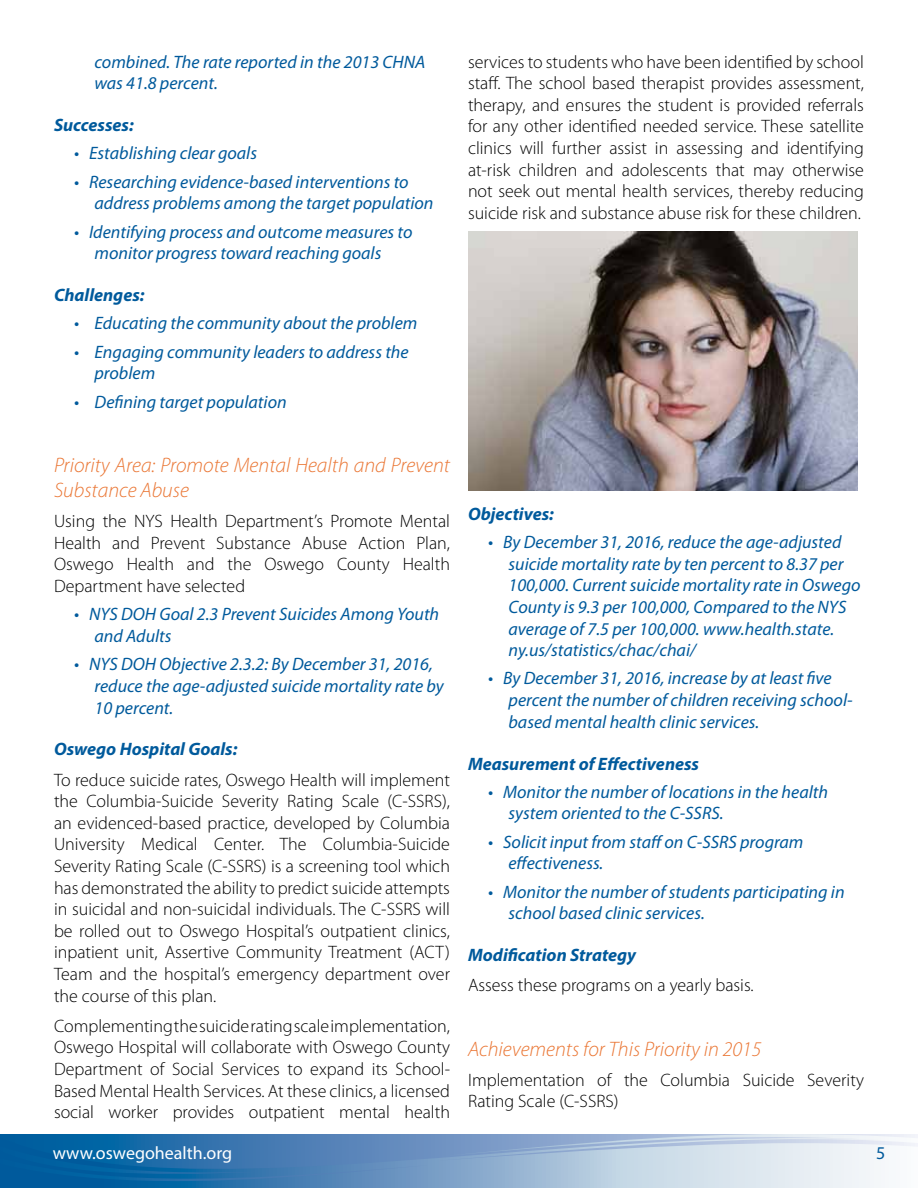
<style>
.page{position:relative;width:918px;height:1188px;background:#fff}
.page>*{position:absolute;margin:0;border:0;box-sizing:border-box;transform-origin:0 0}
.t1{font:italic 300 21px/25.2px "Myriad Pro";color:#ea7634}
.t2{font:300 18px/21.6px "Myriad Pro";color:#000;text-align:justify}
.t3{font:italic 18px/21.6px "Myriad Pro";color:#005a9c}
.t4{font:italic 700 18px "Myriad Pro";color:#005a9c}
.t5{font:18px "Myriad Pro";color:#fff}
.t6{font:18px "Myriad Pro";color:#005a9c}
</style>
<div class="page">
<svg style="left:0;top:1134px;width:918px;height:54px;background:#7ba4c9"></svg>
<img style="left:468px;top:231px;width:390px;height:260px">
<p class="t3" style="left:94px;top:50px;width:332px">combined. The rate reported in the 2013 CHNA was 41.8 percent.</p>
<p class="t4" style="left:54px;top:113px;width:81px">Successes:</p>
<p class="t3" style="left:74px;top:142px;width:184px">• Establishing clear goals</p>
<p class="t3" style="left:94px;top:171px;width:341px;text-indent:-20px">• Researching evidence-based interventions to address problems among the target population</p>
<p class="t3" style="left:94px;top:220px;width:320px;text-indent:-20px">• Identifying process and outcome measures to monitor progress toward reaching goals</p>
<p class="t4" style="left:54px;top:283px;width:92px">Challenges:</p>
<p class="t3" style="left:74px;top:312px;width:345px">• Educating the community about the problem</p>
<p class="t3" style="left:94px;top:341px;width:316px;text-indent:-20px">• Engaging community leaders to address the problem</p>
<p class="t3" style="left:74px;top:391px;width:214px">• Defining target population</p>
<p class="t2" style="left:468px;top:51px;width:398px">services to students who have been identified by school staff. The school based therapist provides assessment, therapy, and ensures the student is provided referrals for any other identified needed service. These satellite clinics will further assist in assessing and identifying at-risk children and adolescents that may otherwise not seek out mental health services, thereby reducing suicide risk and substance abuse risk for these children.</p>
<p class="t1" style="left:54px;top:453px;width:398px">Priority Area: Promote Mental Health and Prevent<br>Substance Abuse</p>
<p class="t2" style="left:54px;top:511px;width:398px">Using the NYS Health Department’s Promote Mental Health and Prevent Substance Abuse Action Plan, Oswego Health and the Oswego County Health Department have selected</p>
<p class="t3" style="left:94px;top:603px;width:346px;text-indent:-20px">• NYS DOH Goal 2.3 Prevent Suicides Among Youth and Adults</p>
<p class="t3" style="left:94px;top:653px;width:351px;text-indent:-20px">• NYS DOH Objective 2.3.2: By December 31, 2016, reduce the age-adjusted suicide mortality rate by<br>10 percent.</p>
<p class="t4" style="left:54px;top:738px;width:185px">Oswego Hospital Goals:</p>
<p class="t2" style="left:54px;top:769px;width:398px">To reduce suicide rates, Oswego Health will implement the Columbia-Suicide Severity Rating Scale (C-SSRS), an evidenced-based practice, developed by Columbia University Medical Center. The Columbia-Suicide Severity Rating Scale (C-SSRS) is a screening tool which has demonstrated the ability to predict suicide attempts in suicidal and non-suicidal individuals. The C-SSRS will be rolled out to Oswego Hospital’s outpatient clinics, inpatient unit, Assertive Community Treatment (ACT)<br>Team and the hospital’s emergency department over the course of this plan.</p>
<p class="t2" style="left:54px;top:1015px;width:398px">Complementing the suicide rating scale implementation, Oswego Hospital will collaborate with Oswego County Department of Social Services to expand its School-Based Mental Health Services. At these clinics, a licensed social worker provides outpatient mental health</p>
<p class="t4" style="left:468px;top:502px;width:87px">Objectives:</p>
<p class="t3" style="left:508px;top:531px;width:354px;text-indent:-20px">• By December 31, 2016, reduce the age-adjusted suicide mortality rate by ten percent to 8.37 per 100,000. Current suicide mortality rate in Oswego County is 9.3 per 100,000, Compared to the NYS average of 7.5 per 100,000. www.health.state. ny.us/statistics/chac/chai/</p>
<p class="t3" style="left:508px;top:667px;width:346px;text-indent:-20px">• By December 31, 2016, increase by at least five percent the number of children receiving school&shy;based mental health clinic services.</p>
<p class="t4" style="left:468px;top:752px;width:233px">Measurement of Effectiveness</p>
<p class="t3" style="left:508px;top:781px;width:321px;text-indent:-20px">• Monitor the number of locations in the health system oriented to the C-SSRS.</p>
<p class="t3" style="left:508px;top:831px;width:297px;text-indent:-20px">• Solicit input from staff on C-SSRS program effectiveness.</p>
<p class="t3" style="left:508px;top:881px;width:338px;text-indent:-20px">• Monitor the number of students participating in school based clinic services.</p>
<p class="t4" style="left:468px;top:943px;width:170px">Modification Strategy</p>
<p class="t2" style="left:468px;top:975px;width:287px">Assess these programs on a yearly basis.</p>
<p class="t1" style="left:468px;top:1036px;width:295px">Achievements for This Priority in 2015</p>
<p class="t2" style="left:468px;top:1069px;width:398px">Implementation of the Columbia Suicide Severity<br>Rating Scale (C-SSRS)</p>
<p class="t5" style="left:53px;top:1142px;width:181px">www.oswegohealth.org</p>
<p class="t6" style="left:876px;top:1142px;width:11px">5</p>
</div>
